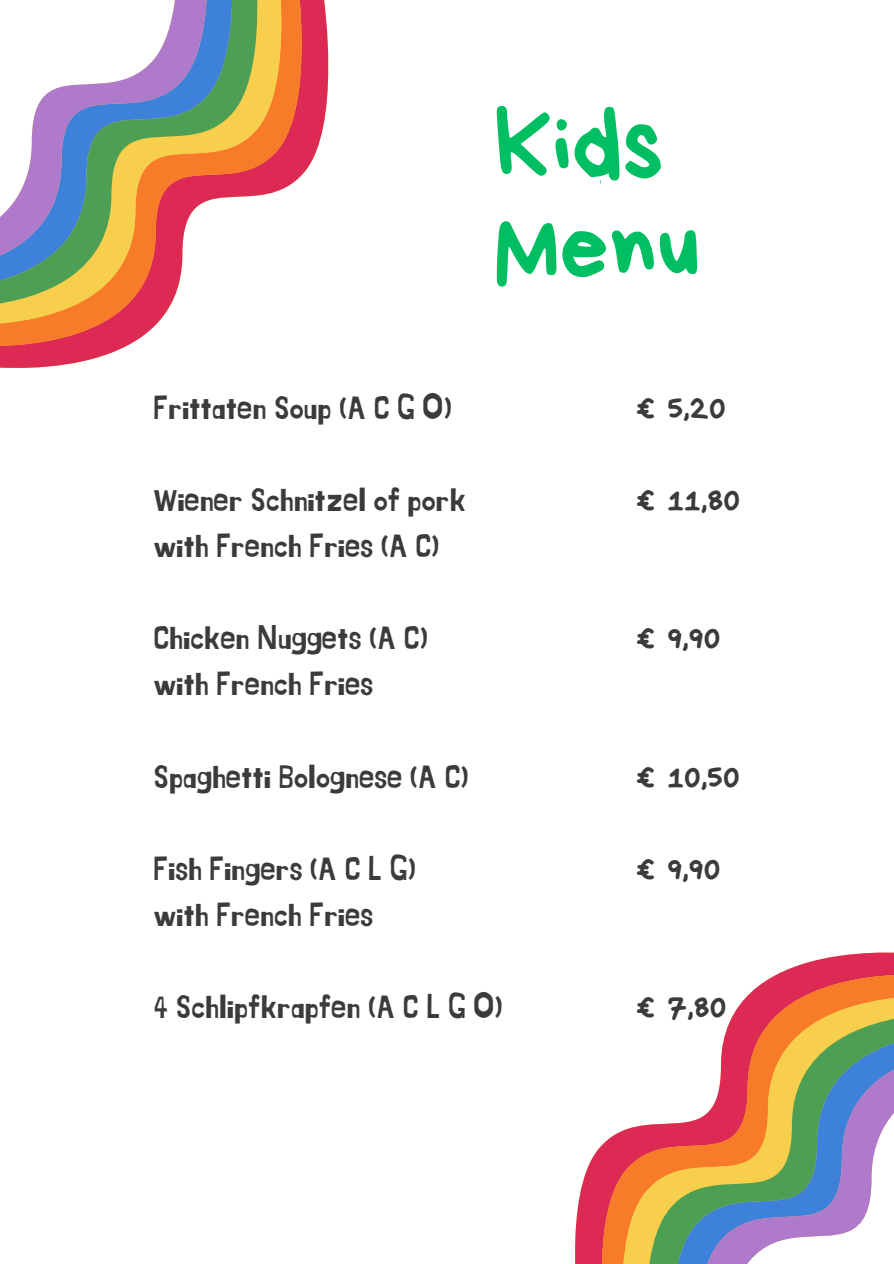
<style>
.page{position:relative;width:894px;height:1264px;background:#fff}
.page>*{position:absolute;margin:0;border:0;box-sizing:border-box;transform-origin:0 0}
.t1{font:97.5px/100.2px "Bryndan Write";color:#00bf63}
.t2{font:33px/46.2px "Jingleberry";color:#3c3a3b}
.t3{font:33px "Bryndan Write";color:#3c3a3b}
</style>
<div class="page">
<svg style="left:575px;top:952px;width:318px;height:311px"></svg>
<svg style="left:597px;top:973px;width:296px;height:290px"></svg>
<svg style="left:620px;top:996px;width:273px;height:267px"></svg>
<svg style="left:645px;top:1014px;width:248px;height:249px"></svg>
<svg style="left:671px;top:1036px;width:222px;height:227px"></svg>
<svg style="left:696px;top:1058px;width:197px;height:205px"></svg>
<svg style="left:0;top:0;width:329px;height:368px"></svg>
<svg style="left:0;top:0;width:305px;height:346px"></svg>
<svg style="left:0;top:0;width:282px;height:324px"></svg>
<svg style="left:0;top:0;width:258px;height:305px"></svg>
<svg style="left:0;top:0;width:232px;height:284px"></svg>
<svg style="left:0;top:0;width:206px;height:261px"></svg>
<p class="t1" style="left:493px;top:96px;width:207px">Kids<br>Menu</p>
<h1 class="t2" style="left:153px;top:385px;width:300px">Frittaten Soup (A C G O)</h1>
<h2 class="t2" style="left:153px;top:478px;width:314px">Wiener Schnitzel of pork with French Fries (A C)</h2>
<h2 class="t2" style="left:153px;top:616px;width:276px">Chicken Nuggets (A C) with French Fries</h2>
<h2 class="t2" style="left:153px;top:754px;width:317px">Spaghetti Bolognese (A C)</h2>
<h2 class="t2" style="left:153px;top:847px;width:264px">Fish Fingers (A C L G) with French Fries</h2>
<h2 class="t3" style="left:636px;top:392px;width:91px">€ 5,20</h2>
<p class="t3" style="left:636px;top:484px;width:105px">€ 11,80</p>
<p class="t3" style="left:636px;top:623px;width:86px">€ 9,90</p>
<p class="t3" style="left:636px;top:761px;width:105px">€ 10,50</p>
<p class="t3" style="left:636px;top:853px;width:86px">€ 9,90</p>
<h2 class="t2" style="left:153px;top:985px;width:351px">4 Schlipfkrapfen (A C L G O)</h2>
<p class="t3" style="left:636px;top:992px;width:92px">€ 7,80</p>
</div>
